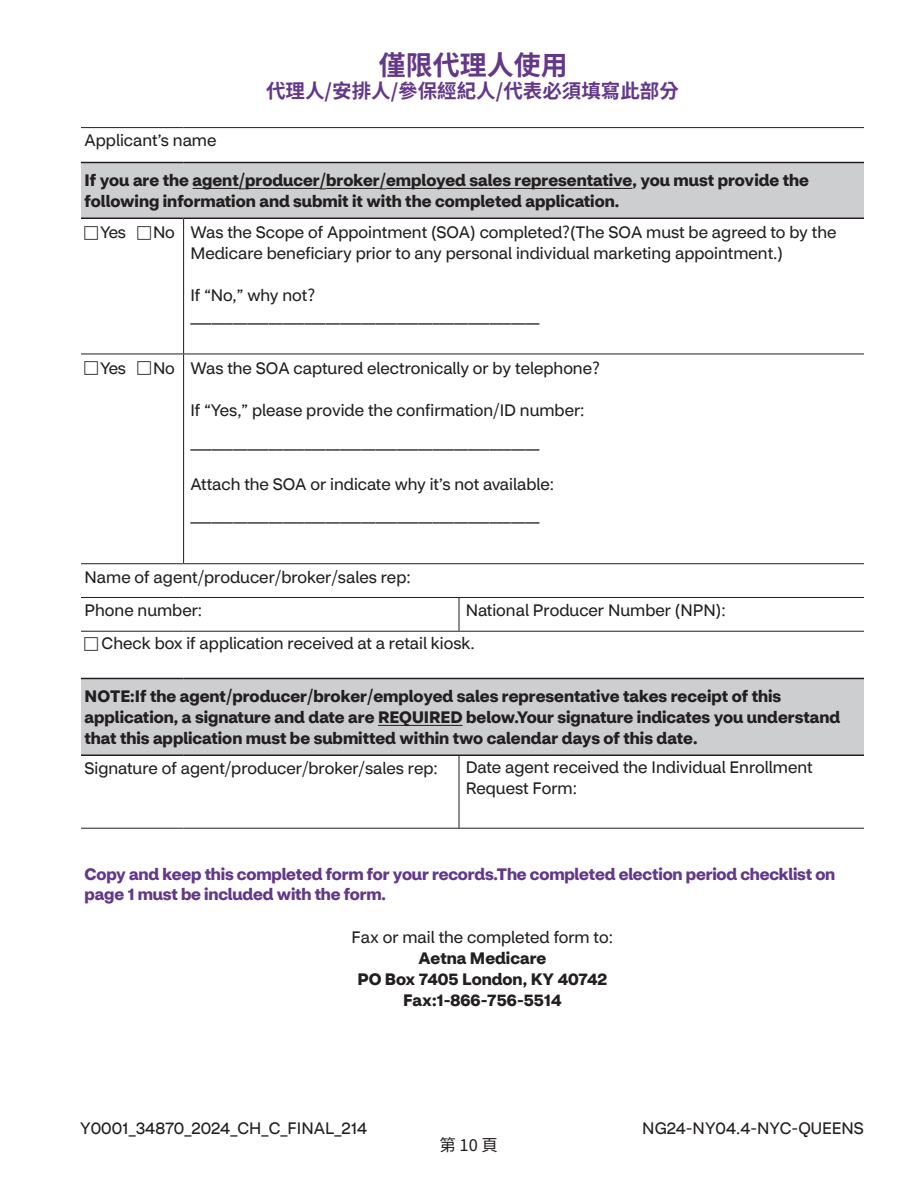
<style>
.page{position:relative;width:918px;height:1188px;background:#fff}
.page>*{position:absolute;margin:0;border:0;box-sizing:border-box;transform-origin:0 0}
.t1{font:700 27px "Noto Sans TC";color:#633889}
.t2{font:700 19.5px "Noto Sans TC";color:#633889}
.t3{font:16.5px/21px "CVS Health Sans";color:#231f20}
.t4{font:700 16.5px/21px "CVS Health Sans";color:#231f20}
.t5{font:700 16.5px/19.8px "CVS Health Sans";letter-spacing:-.01em;color:#633889}
.t6{font:16.5px "Noto Sans TC";color:#231f20}
.s1{font-family:"Noto Sans TC"}
</style>
<div class="page">
<svg style="left:81px;top:163px;width:783px;height:591px"></svg>
<hr style="left:81px;top:354px;width:103px;height:1px;background:#231f20">
<hr style="left:184px;top:354px;width:275px;height:1px;background:#231f20">
<hr style="left:459px;top:354px;width:405px;height:1px;background:#231f20">
<hr style="left:81px;top:563px;width:103px;height:1px;background:#231f20">
<hr style="left:184px;top:563px;width:275px;height:1px;background:#231f20">
<hr style="left:459px;top:563px;width:405px;height:1px;background:#231f20">
<hr style="left:81px;top:597px;width:103px;height:1px;background:#231f20">
<hr style="left:184px;top:597px;width:275px;height:1px;background:#231f20">
<hr style="left:459px;top:597px;width:405px;height:1px;background:#231f20">
<hr style="left:81px;top:631px;width:103px;height:1px;background:#231f20">
<hr style="left:184px;top:631px;width:275px;height:1px;background:#231f20">
<hr style="left:459px;top:631px;width:405px;height:1px;background:#231f20">
<hr style="left:81px;top:828px;width:103px;height:1px;background:#231f20">
<hr style="left:184px;top:828px;width:275px;height:1px;background:#231f20">
<hr style="left:459px;top:828px;width:405px;height:1px;background:#231f20">
<hr style="left:459px;top:598px;width:1px;height:33px;background:#231f20">
<hr style="left:459px;top:756px;width:1px;height:72px;background:#231f20">
<hr style="left:81px;top:127px;width:103px;height:1px;background:#231f20">
<hr style="left:184px;top:127px;width:275px;height:1px;background:#231f20">
<hr style="left:459px;top:127px;width:405px;height:1px;background:#231f20">
<hr style="left:81px;top:678px;width:103px;height:1px;background:#231f20">
<hr style="left:184px;top:678px;width:275px;height:1px;background:#231f20">
<hr style="left:459px;top:678px;width:405px;height:1px;background:#231f20">
<hr style="left:81px;top:754px;width:103px;height:2px;background:#231f20">
<hr style="left:184px;top:754px;width:275px;height:2px;background:#231f20">
<hr style="left:459px;top:754px;width:405px;height:2px;background:#231f20">
<hr style="left:81px;top:162px;width:103px;height:1px;background:#231f20">
<hr style="left:184px;top:162px;width:275px;height:1px;background:#231f20">
<hr style="left:459px;top:162px;width:405px;height:1px;background:#231f20">
<hr style="left:81px;top:218px;width:103px;height:1px;background:#231f20">
<hr style="left:184px;top:218px;width:275px;height:1px;background:#231f20">
<hr style="left:459px;top:218px;width:405px;height:1px;background:#231f20">
<hr style="left:183px;top:219px;width:1px;height:135px;background:#231f20">
<hr style="left:183px;top:354px;width:1px;height:209px;background:#231f20">
<hr style="left:193px;top:188px;width:46px;height:1px;background:#231f20">
<hr style="left:245px;top:188px;width:75px;height:1px;background:#231f20">
<hr style="left:326px;top:188px;width:54px;height:1px;background:#231f20">
<hr style="left:386px;top:188px;width:246px;height:1px;background:#231f20">
<hr style="left:378px;top:725px;width:85px;height:1px;background:#231f20">
<svg style="left:85px;top:226px;width:13px;height:13px"></svg>
<svg style="left:137px;top:226px;width:14px;height:13px"></svg>
<svg style="left:85px;top:361px;width:13px;height:14px"></svg>
<svg style="left:137px;top:361px;width:14px;height:14px"></svg>
<svg style="left:85px;top:637px;width:13px;height:14px"></svg>
<h3 class="t1" style="left:379px;top:50px;width:190px">僅限代理人使用</h3>
<p class="t2" style="left:266px;top:80px;width:414px">代理人/安排人/參保經紀人/代表必須填寫此部分</p>
<p class="t3" style="left:85px;top:130px;width:133px">Applicant’s name</p>
<p class="t4" style="left:85px;top:170px;width:726px">If you are the agent<span class="s1">/</span>producer<span class="s1">/</span>broker<span class="s1">/</span>employed sales representative, you must provide the following information and submit it with the completed application.</p>
<p class="t3" style="left:100px;top:222px;width:27px">Yes</p>
<p class="t3" style="left:153px;top:222px;width:23px">No</p>
<p class="t3" style="left:190px;top:222px;width:648px">Was the Scope of Appointment (SOA) completed<span class="s1">?</span>(The SOA must be agreed to by the<br>Medicare beneficiary prior to any personal individual marketing appointment.)</p>
<p class="t3" style="left:190px;top:285px;width:351px">If “No,” why not<span class="s1">? </span>_________________________________________________</p>
<p class="t3" style="left:100px;top:358px;width:27px">Yes</p>
<p class="t3" style="left:190px;top:358px;width:411px">Was the SOA captured electronically or by telephone<span class="s1">?</span></p>
<p class="t3" style="left:190px;top:395px;width:396px;line-height:31.5px">If “Yes,” please provide the confirmation<span class="s1">/</span>ID number: _________________________________________________</p>
<p class="t3" style="left:190px;top:468px;width:365px;line-height:31.5px">Attach the SOA or indicate why it’s not available: _________________________________________________</p>
<p class="t3" style="left:85px;top:567px;width:328px">Name of agent<span class="s1">/</span>producer<span class="s1">/</span>broker<span class="s1">/</span>sales rep:</p>
<p class="t3" style="left:85px;top:599px;width:119px">Phone number:</p>
<p class="t3" style="left:466px;top:599px;width:261px">National Producer Number (NPN):</p>
<p class="t3" style="left:102px;top:633px;width:375px">Check box if application received at a retail kiosk.</p>
<p class="t4" style="left:85px;top:686px;width:757px">NOTE:If the agent<span class="s1">/</span>producer<span class="s1">/</span>broker<span class="s1">/</span>employed sales representative takes receipt of this application, a signature and date are REQUIRED below.Your signature indicates you understand that this application must be submitted within two calendar days of this date.</p>
<p class="t3" style="left:85px;top:758px;width:355px">Signature of agent<span class="s1">/</span>producer<span class="s1">/</span>broker<span class="s1">/</span>sales rep:</p>
<p class="t3" style="left:466px;top:757px;width:348px">Date agent received the Individual Enrollment<br>Request Form:</p>
<p class="t5" style="left:85px;top:865px;width:752px">Copy and keep this completed form for your records.The completed election period checklist on page 1 must be included with the form.</p>
<p class="t3" style="left:352px;top:927px;width:263px">Fax or mail the completed form to:</p>
<p class="t4" style="left:357px;top:948px;width:251px;text-align:center">Aetna Medicare<br>PO Box 7405 London, KY 40742<br>Fax:1-866-756-5514</p>
<p class="t3" style="left:80px;top:1118px;width:289px">Y0001_34870_2024_CH_C_FINAL_214</p>
<p class="t6" style="left:439px;top:1136px;width:60px">第 10 頁</p>
<p class="t3" style="left:642px;top:1118px;width:223px">NG24-NY04.4-NYC-QUEENS</p>
</div>
